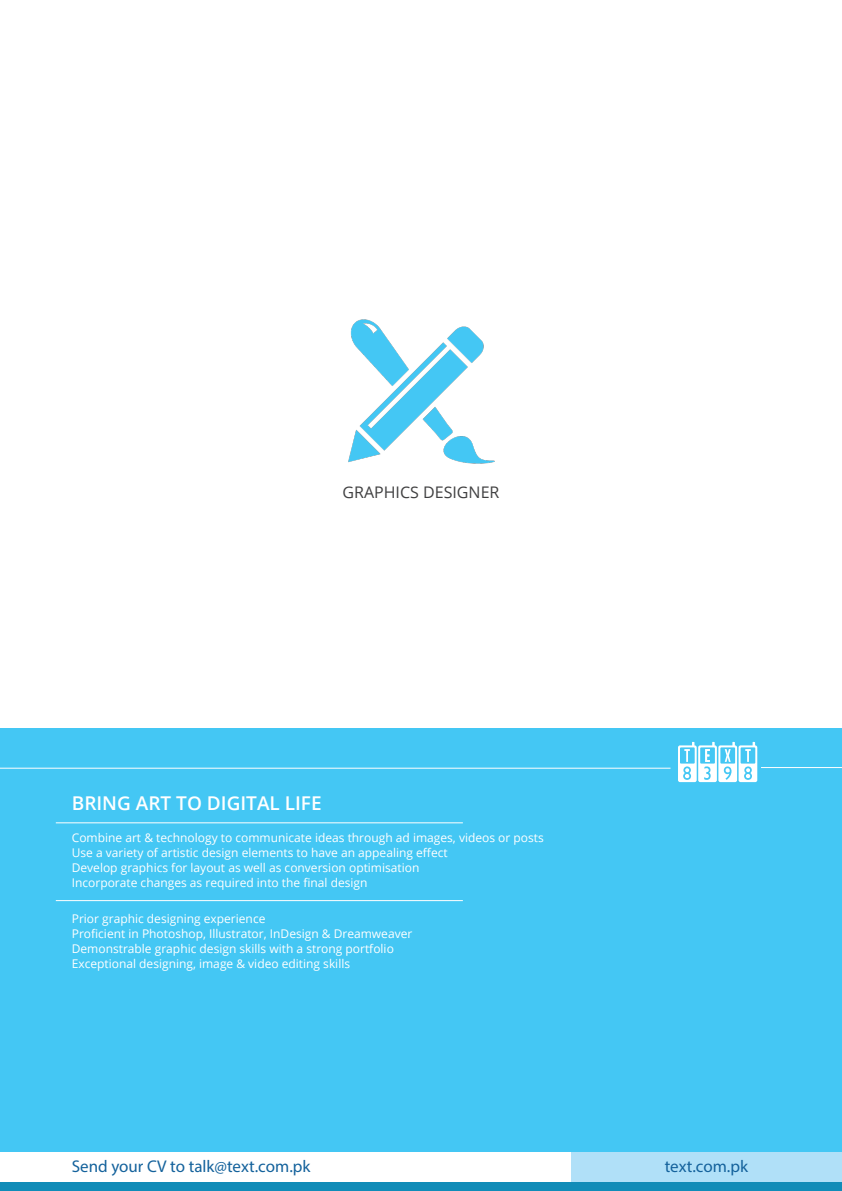
<style>
.page{position:relative;width:842px;height:1191px;background:#fff}
.page>*{position:absolute;margin:0;border:0;box-sizing:border-box;transform-origin:0 0}
.t1{font:600 19px "Open Sans";color:#fff}
.t2{font:17px "Myriad Pro";color:#14629c}
.t3{font:16px "Open Sans";color:#404041}
.t4{font:12px/15px "Open Sans";color:#fff}
</style>
<div class="page">
<img style="left:348px;top:319px;width:147px;height:145px">
<div style="left:0;top:729px;width:842px;height:462px;background:#44c7f4"></div>
<hr style="left:56px;top:822px;width:407px;height:1px;background:#fff">
<hr style="left:56px;top:900px;width:407px;height:1px;background:#fff">
<svg style="left:678px;top:741px;width:79px;height:41px"></svg>
<hr style="left:761px;top:767px;width:81px;height:1px;background:#fff">
<hr style="left:0;top:767px;width:670px;height:1px;background:#fff">
<div style="left:0;top:1181px;width:842px;height:10px;background:#118cb8"></div>
<div style="left:570px;top:1152px;width:272px;height:29px;background:#b0e0f8"></div>
<div style="left:0;top:1152px;width:570px;height:29px;background:#fff"></div>
<h3 class="t3" style="left:342px;top:481px;width:158px">GRAPHICS DESIGNER</h3>
<h1 class="t1" style="left:72px;top:790px;width:251px">BRING ART TO DIGITAL LIFE</h1>
<p class="t4" style="left:72px;top:829px;width:473px">Combine art &amp; technology to communicate ideas through ad images, videos or posts Use a variety of artistic design elements to have an appealing effect<br>Develop graphics for layout as well as conversion optimisation<br>Incorporate changes as required into the final design</p>
<p class="t4" style="left:72px;top:910px;width:342px">Prior graphic designing experience<br>Proficient in Photoshop, Illustrator, InDesign &amp; Dreamweaver Demonstrable graphic design skills with a strong portfolio Exceptional designing, image &amp; video editing skills</p>
<h2 class="t2" style="left:72px;top:1155px;width:240px">Send your CV to talk@text.com.pk</h2>
<h2 class="t2" style="left:665px;top:1155px;width:85px">text.com.pk</h2>
</div>
